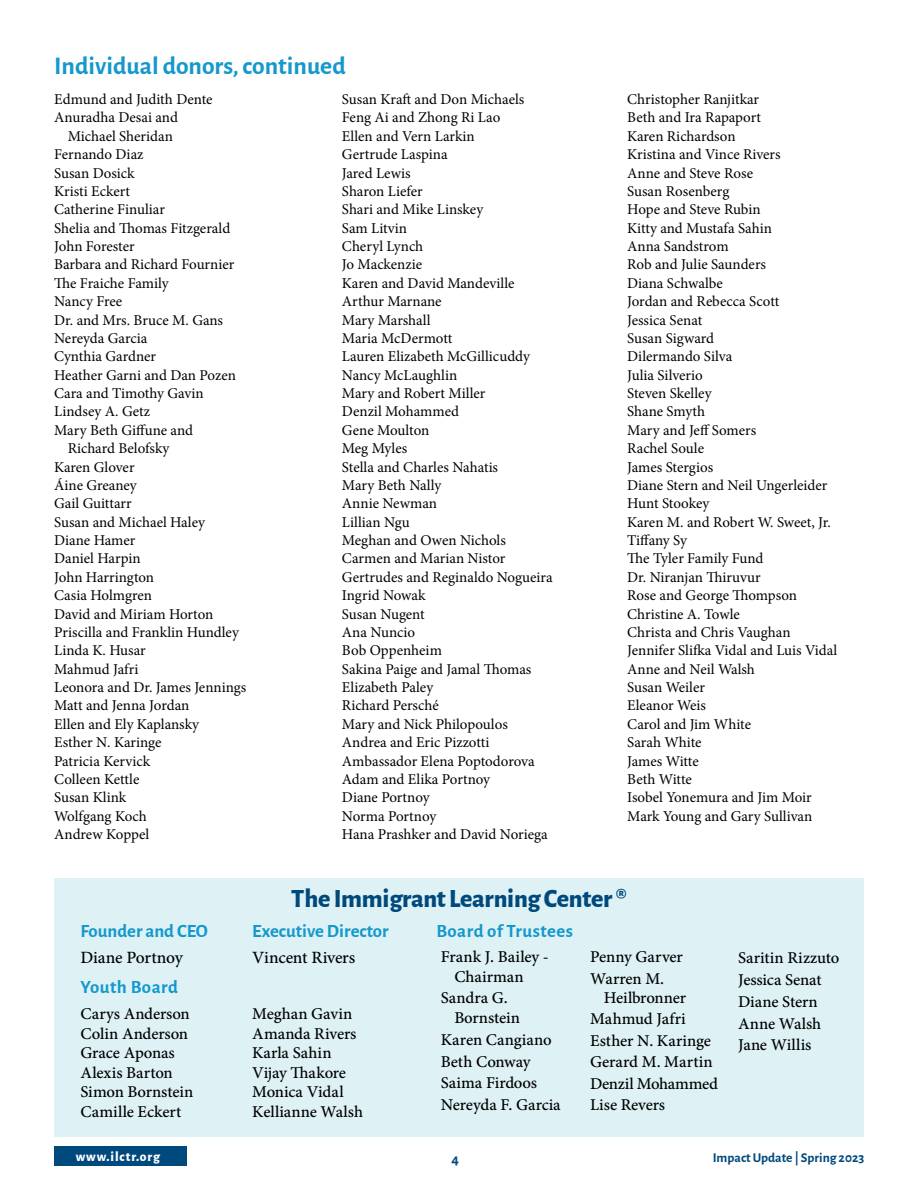
<style>
.page{position:relative;width:918px;height:1188px;background:#fff}
.page>*{position:absolute;margin:0;border:0;box-sizing:border-box;transform-origin:0 0}
.t1{font:800 25.8px "Alegreya Sans";letter-spacing:-.01em;color:#00497c}
.t2{font:700 25.5px "Alegreya Sans";color:#1598cb}
.t3{font:700 18.75px "Alegreya Sans";color:#1598cb}
.t4{font:700 18.75px "Alegreya Sans";letter-spacing:.025em;color:#1598cb}
.t5{font:17.25px "Minion Pro Medium Capt";letter-spacing:-.015em;color:#000}
.t6{font:16.5px/19.5px "Minion Pro Medium Capt";letter-spacing:-.005em;color:#000}
.t7{font:15px/18.3px "Minion Pro";letter-spacing:-.005em;color:#000}
.t8{font:700 15px "Alegreya Sans";color:#00497c}
.t9{font:700 13.5px "Alegreya Sans";color:#00497c}
.t10{font:800 13.5px "Alegreya Sans";letter-spacing:.07em;color:#fff}
</style>
<div class="page">
<div style="left:54px;top:1146px;width:133px;height:20px;background:#00497c"></div>
<div style="left:54px;top:878px;width:810px;height:259px;background:#def2f6"></div>
<h2 class="t2" style="left:54px;top:47px;width:293px">Individual donors, continued</h2>
<p class="t7" style="left:54px;top:90px;width:160px">Edmund and Judith Dente</p>
<p class="t7" style="left:54px;top:109px;width:125px">Anuradha Desai and</p>
<p class="t7" style="left:68px;top:127px;width:107px">Michael Sheridan</p>
<p class="t7" style="left:54px;top:145px;width:91px">Fernando Diaz</p>
<p class="t7" style="left:54px;top:164px;width:82px">Susan Dosick</p>
<p class="t7" style="left:54px;top:182px;width:77px">Kristi Eckert</p>
<p class="t7" style="left:54px;top:200px;width:112px">Catherine Finuliar</p>
<p class="t7" style="left:54px;top:219px;width:178px">Shelia and Thomas Fitzgerald</p>
<p class="t7" style="left:54px;top:237px;width:82px">John Forester</p>
<p class="t7" style="left:54px;top:256px;width:182px">Barbara and Richard Fournier</p>
<p class="t7" style="left:54px;top:274px;width:116px">The Fraiche Family</p>
<p class="t7" style="left:54px;top:292px;width:70px">Nancy Free</p>
<p class="t7" style="left:54px;top:311px;width:170px">Dr. and Mrs. Bruce M. Gans</p>
<p class="t7" style="left:54px;top:329px;width:95px">Nereyda Garcia</p>
<p class="t7" style="left:54px;top:347px;width:103px">Cynthia Gardner</p>
<p class="t7" style="left:54px;top:366px;width:183px">Heather Garni and Dan Pozen</p>
<p class="t7" style="left:54px;top:384px;width:151px">Cara and Timothy Gavin</p>
<p class="t7" style="left:54px;top:403px;width:97px">Lindsey A. Getz</p>
<p class="t7" style="left:54px;top:421px;width:140px">Mary Beth Giffune and</p>
<p class="t7" style="left:68px;top:439px;width:103px">Richard Belofsky</p>
<p class="t7" style="left:54px;top:458px;width:82px">Karen Glover</p>
<p class="t7" style="left:54px;top:476px;width:84px">Áine Greaney</p>
<p class="t7" style="left:54px;top:494px;width:79px">Gail Guittarr</p>
<p class="t7" style="left:54px;top:513px;width:152px">Susan and Michael Haley</p>
<p class="t7" style="left:54px;top:531px;width:83px">Diane Hamer</p>
<p class="t7" style="left:54px;top:550px;width:88px">Daniel Harpin</p>
<p class="t7" style="left:54px;top:568px;width:101px">John Harrington</p>
<p class="t7" style="left:54px;top:586px;width:99px">Casia Holmgren</p>
<p class="t7" style="left:54px;top:605px;width:161px">David and Miriam Horton</p>
<p class="t7" style="left:54px;top:623px;width:186px">Priscilla and Franklin Hundley</p>
<p class="t7" style="left:54px;top:641px;width:93px">Linda K. Husar</p>
<p class="t7" style="left:54px;top:660px;width:86px">Mahmud Jafri</p>
<p class="t7" style="left:54px;top:678px;width:194px">Leonora and Dr. James Jennings</p>
<p class="t7" style="left:54px;top:697px;width:137px">Matt and Jenna Jordan</p>
<p class="t7" style="left:54px;top:715px;width:146px">Ellen and Ely Kaplansky</p>
<p class="t7" style="left:54px;top:733px;width:109px">Esther N. Karinge</p>
<p class="t7" style="left:54px;top:752px;width:97px">Patricia Kervick</p>
<p class="t7" style="left:54px;top:770px;width:87px">Colleen Kettle</p>
<p class="t7" style="left:54px;top:788px;width:74px">Susan Klink</p>
<p class="t7" style="left:54px;top:807px;width:94px">Wolfgang Koch</p>
<p class="t7" style="left:54px;top:825px;width:96px">Andrew Koppel</p>
<p class="t7" style="left:342px;top:90px;width:212px">Susan Kraft and Don Michaels<br>Feng Ai and Zhong Ri Lao<br>Ellen and Vern Larkin<br>Gertrude Laspina<br>Jared Lewis<br>Sharon Liefer<br>Shari and Mike Linskey<br>Sam Litvin<br>Cheryl Lynch<br>Jo Mackenzie<br>Karen and David Mandeville<br>Arthur Marnane<br>Mary Marshall<br>Maria McDermott<br>Lauren Elizabeth McGillicuddy<br>Nancy McLaughlin<br>Mary and Robert Miller<br>Denzil Mohammed<br>Gene Moulton<br>Meg Myles<br>Stella and Charles Nahatis<br>Mary Beth Nally<br>Annie Newman<br>Lillian Ngu<br>Meghan and Owen Nichols<br>Carmen and Marian Nistor<br>Gertrudes and Reginaldo Nogueira<br>Ingrid Nowak<br>Susan Nugent<br>Ana Nuncio<br>Bob Oppenheim<br>Sakina Paige and Jamal Thomas<br>Elizabeth Paley<br>Richard Persché<br>Mary and Nick Philopoulos<br>Andrea and Eric Pizzotti<br>Ambassador Elena Poptodorova<br>Adam and Elika Portnoy<br>Diane Portnoy<br>Norma Portnoy<br>Hana Prashker and David Noriega</p>
<p class="t7" style="left:627px;top:90px;width:212px">Christopher Ranjitkar<br>Beth and Ira Rapaport<br>Karen Richardson<br>Kristina and Vince Rivers<br>Anne and Steve Rose<br>Susan Rosenberg<br>Hope and Steve Rubin<br>Kitty and Mustafa Sahin<br>Anna Sandstrom<br>Rob and Julie Saunders<br>Diana Schwalbe<br>Jordan and Rebecca Scott<br>Jessica Senat<br>Susan Sigward<br>Dilermando Silva<br>Julia Silverio<br>Steven Skelley<br>Shane Smyth<br>Mary and Jeff Somers<br>Rachel Soule<br>James Stergios<br>Diane Stern and Neil Ungerleider<br>Hunt Stookey<br>Karen M. and Robert W. Sweet, Jr.<br>Tiffany Sy<br>The Tyler Family Fund<br>Dr. Niranjan Thiruvur<br>Rose and George Thompson<br>Christine A. Towle<br>Christa and Chris Vaughan<br>Jennifer Slifka Vidal and Luis Vidal<br>Anne and Neil Walsh<br>Susan Weiler<br>Eleanor Weis<br>Carol and Jim White<br>Sarah White<br>James Witte<br>Beth Witte<br>Isobel Yonemura and Jim Moir<br>Mark Young and Gary Sullivan</p>
<p class="t3" style="left:80px;top:917px;width:129px">Founder and CEO</p>
<p class="t5" style="left:80px;top:945px;width:104px">Diane Portnoy</p>
<p class="t4" style="left:80px;top:973px;width:99px">Youth Board</p>
<p class="t6" style="left:80px;top:1004px;width:114px">Carys Anderson<br>Colin Anderson<br>Grace Aponas<br>Alexis Barton<br>Simon Bornstein<br>Camille Eckert</p>
<h1 class="t1" style="left:291px;top:880px;width:338px">The Immigrant Learning Center ®</h1>
<p class="t3" style="left:252px;top:917px;width:138px">Executive Director</p>
<p class="t5" style="left:252px;top:945px;width:105px">Vincent Rivers</p>
<p class="t6" style="left:252px;top:1004px;width:112px">Meghan Gavin<br>Amanda Rivers<br>Karla Sahin<br>Vijay Thakore<br>Monica Vidal<br>Kellianne Walsh</p>
<p class="t4" style="left:436px;top:917px;width:138px">Board of Trustees</p>
<p class="t6" style="left:454px;top:947px;width:96px;text-indent:-13px">Frank J. Bailey -<br>Chairman</p>
<p class="t6" style="left:454px;top:988px;width:67px;text-indent:-13px">Sandra G.<br>Bornstein</p>
<p class="t6" style="left:441px;top:1029px;width:121px;line-height:21.8px">Karen Cangiano<br>Beth Conway<br>Saima Firdoos<br>Nereyda F. Garcia</p>
<p class="t6" style="left:590px;top:946px;width:94px;line-height:21.5px">Penny Garver<br>Warren M.</p>
<p class="t6" style="left:590px;top:987px;width:129px;line-height:21.5px;text-indent:13px">Heilbronner<br>Mahmud Jafri<br>Esther N. Karinge<br>Gerard M. Martin<br>Denzil Mohammed<br>Lise Revers</p>
<p class="t6" style="left:738px;top:947px;width:103px;line-height:21.8px">Saritin Rizzuto<br>Jessica Senat<br>Diane Stern<br>Anne Walsh<br>Jane Willis</p>
<p class="t10" style="left:76px;top:1147px;width:86px">www.ilctr.org</p>
<p class="t8" style="left:452px;top:1149px;width:9px">4</p>
<p class="t9" style="left:713px;top:1148px;width:153px">Impact Update | Spring 2023</p>
</div>
